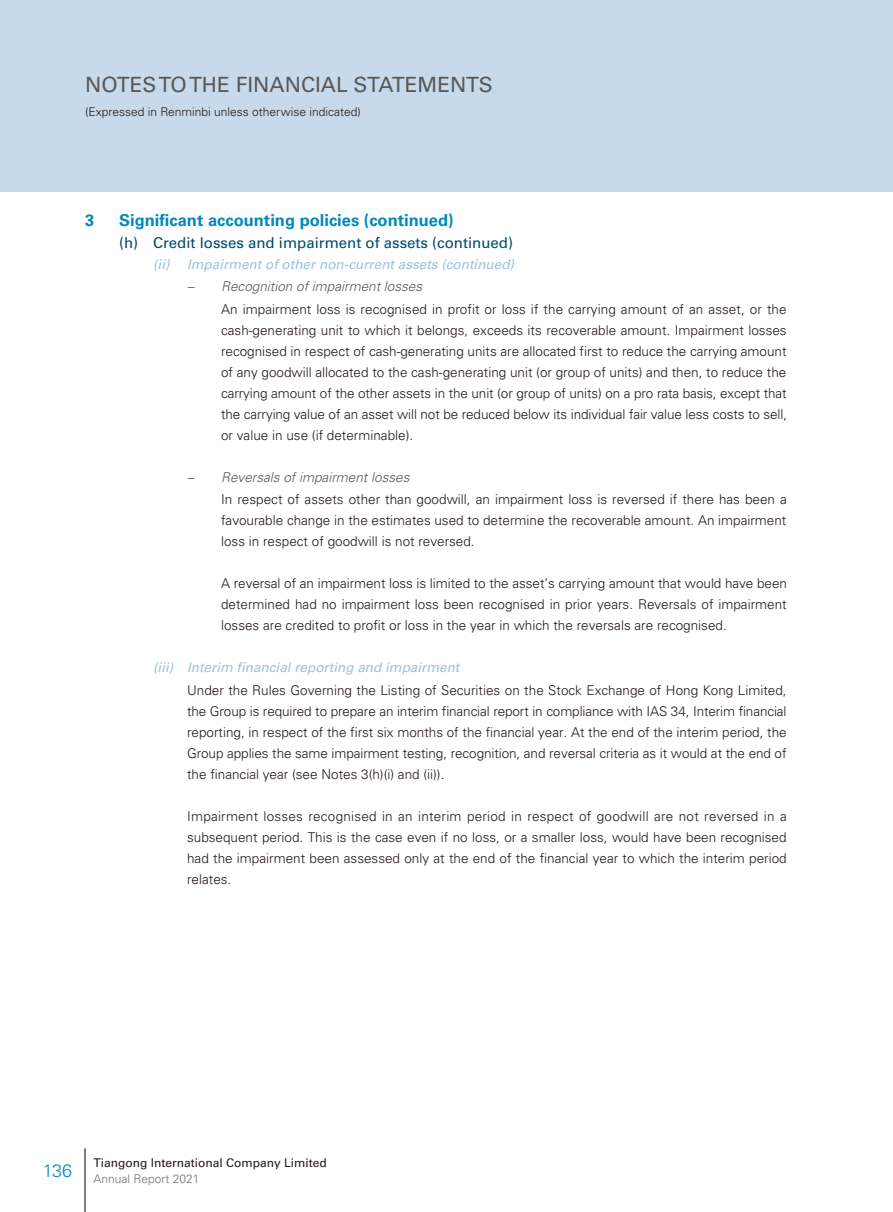
<style>
.page{position:relative;width:893px;height:1212px;background:#fff}
.page>*{position:absolute;margin:0;border:0;box-sizing:border-box;transform-origin:0 0}
.t1{font:21px "Univers LT Std";color:#595857}
.t2{font:300 18px "Univers LT Std";color:#0089bc}
.t3{font:700 16.5px "Univers LT Std";color:#0089bc}
.t4{font:15px "Univers LT Std";color:#004969}
.t5{font:300 13.5px/21px "Univers LT Std";color:#231916;text-align:justify}
.t6{font:italic 13.5px "Univers LT Std";color:#9cc1dd}
.t7{font:italic 300 13.5px "Univers LT Std";color:#595857}
.t8{font:300 12px "Univers LT Std";color:#231916}
.t9{font:12px "Univers LT Std";color:#231916}
.t10{font:300 12px "Univers LT Std";color:#727272}
</style>
<div class="page">
<div style="left:0;top:0;width:893px;height:191px;background:#c7daec"></div>
<hr style="left:84px;top:1148px;width:2px;height:64px;background:#231916">
<h1 class="t1" style="left:85px;top:72px;width:409px">NOTES TO THE FINANCIAL STATEMENTS</h1>
<p class="t8" style="left:85px;top:105px;width:277px">(Expressed in Renminbi unless otherwise indicated)</p>
<p class="t3" style="left:85px;top:211px;width:11px">3</p>
<p class="t3" style="left:119px;top:211px;width:336px">Significant accounting policies (continued)</p>
<p class="t4" style="left:119px;top:233px;width:396px">(h) Credit losses and impairment of assets (continued)</p>
<p class="t6" style="left:153px;top:256px;width:363px">(ii) Impairment of other non-current assets (continued)</p>
<p class="t7" style="left:187px;top:278px;width:237px">– Recognition of impairment losses</p>
<p class="t5" style="left:221px;top:299px;width:567px">An impairment loss is recognised in profit or loss if the carrying amount of an asset, or the cash-generating unit to which it belongs, exceeds its recoverable amount. Impairment losses recognised in respect of cash-generating units are allocated first to reduce the carrying amount of any goodwill allocated to the cash-generating unit (or group of units) and then, to reduce the carrying amount of the other assets in the unit (or group of units) on a pro rata basis, except that the carrying value of an asset will not be reduced below its individual fair value less costs to sell, or value in use (if determinable).</p>
<p class="t7" style="left:187px;top:469px;width:224px">– Reversals of impairment losses</p>
<p class="t5" style="left:221px;top:489px;width:567px">In respect of assets other than goodwill, an impairment loss is reversed if there has been a favourable change in the estimates used to determine the recoverable amount. An impairment loss in respect of goodwill is not reversed.</p>
<p class="t5" style="left:221px;top:573px;width:567px">A reversal of an impairment loss is limited to the asset’s carrying amount that would have been determined had no impairment loss been recognised in prior years. Reversals of impairment losses are credited to profit or loss in the year in which the reversals are recognised.</p>
<p class="t6" style="left:153px;top:660px;width:308px">(iii) Interim financial reporting and impairment</p>
<p class="t5" style="left:187px;top:680px;width:601px">Under the Rules Governing the Listing of Securities on the Stock Exchange of Hong Kong Limited, the Group is required to prepare an interim financial report in compliance with IAS 34, Interim financial reporting, in respect of the first six months of the financial year. At the end of the interim period, the Group applies the same impairment testing, recognition, and reversal criteria as it would at the end of the financial year (see Notes 3(h)(i) and (ii)).</p>
<p class="t5" style="left:187px;top:806px;width:601px">Impairment losses recognised in an interim period in respect of goodwill are not reversed in a subsequent period. This is the case even if no loss, or a smaller loss, would have been recognised had the impairment been assessed only at the end of the financial year to which the interim period relates.</p>
<h2 class="t2" style="left:43px;top:1159px;width:31px">136</h2>
<p class="t9" style="left:94px;top:1155px;width:235px">Tiangong International Company Limited</p>
<p class="t10" style="left:94px;top:1172px;width:108px">Annual Report 2021</p>
</div>
